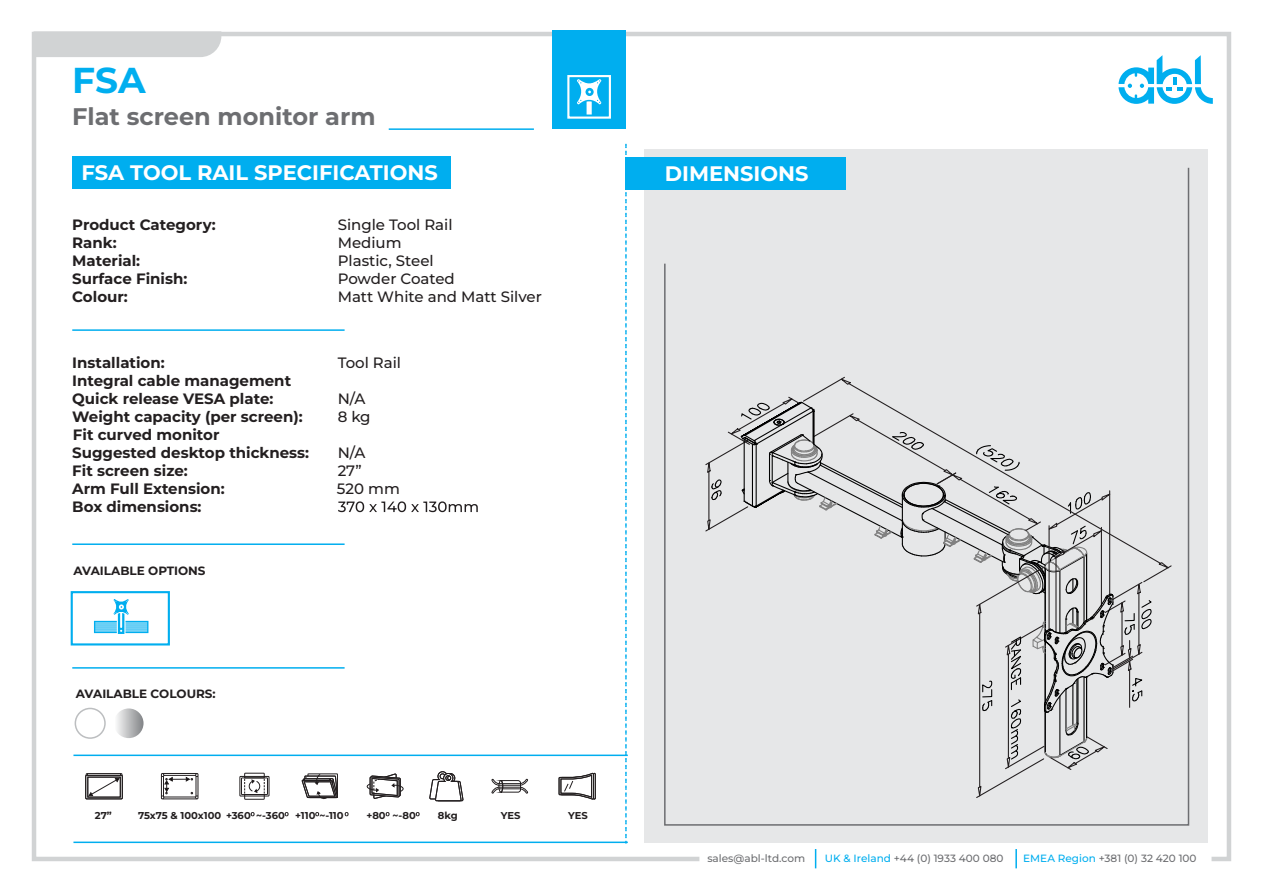
<style>
.page{position:relative;width:1263px;height:893px;background:#fff}
.page>*{position:absolute;margin:0;border:0;box-sizing:border-box;transform-origin:0 0}
.t1{font:700 36px "Montserrat";color:#00aeef}
.t2{font:700 24px "Montserrat";color:#6d6e71}
.t3{font:700 21px "Montserrat";color:#fff}
.t4{font:700 15px/18px "Montserrat";color:#231f20}
.t5{font:500 15px "Montserrat";color:#231f20}
.t6{font:700 12px "Montserrat";color:#231f20}
.t7{font:500 10.5px "Montserrat";color:#6d6e71}
.t8{font:700 9.9px "Montserrat";color:#231f20}
.s1{color:#00aeef}
</style>
<div class="page">
<div style="left:32px;top:32px;width:1199px;height:829px;background:#fff;border:4px solid #d1d3d4"></div>
<svg style="left:1118px;top:55px;width:95px;height:49px"></svg>
<div style="left:33px;top:31px;width:188px;height:26px;background:#d1d3d4"></div>
<div style="left:552px;top:31px;width:74px;height:98px;background:#00aeef"></div>
<svg style="left:577px;top:79px;width:25px;height:36px"></svg>
<div style="left:567px;top:75px;width:44px;height:44px;border:2px solid #fff"></div>
<hr style="left:389px;top:128px;width:145px;height:2px;background:#00aeef">
<svg style="left:699px;top:849px;width:512px;height:19px"></svg>
<hr style="left:72px;top:329px;width:273px;height:2px;background:#00aeef">
<hr style="left:72px;top:543px;width:273px;height:2px;background:#00aeef">
<hr style="left:72px;top:667px;width:273px;height:2px;background:#00aeef">
<svg style="left:625px;top:143px;width:2px;height:698px"></svg>
<div style="left:644px;top:149px;width:564px;height:693px;background:#e6e7e8"></div>
<div style="left:626px;top:157px;width:220px;height:33px;background:#00aeef"></div>
<svg style="left:664px;top:167px;width:526px;height:659px"></svg>
<svg style="left:704px;top:375px;width:468px;height:424px"></svg>
<div style="left:72px;top:156px;width:379px;height:33px;background:#00aeef"></div>
<svg style="left:338px;top:501px;width:140px;height:11px"></svg>
<div style="left:75px;top:708px;width:31px;height:31px;border:2px solid #bcbec0;border-radius:50%"></div>
<svg style="left:114px;top:708px;width:30px;height:30px"></svg>
<svg style="left:94px;top:599px;width:54px;height:35px"></svg>
<div style="left:71px;top:591px;width:99px;height:54px;border:2px solid #00aeef"></div>
<hr style="left:73px;top:755px;width:555px;height:1px;background:#00aeef">
<hr style="left:73px;top:841px;width:555px;height:2px;background:#00aeef">
<svg style="left:251px;top:812px;width:4px;height:4px"></svg>
<svg style="left:285px;top:812px;width:4px;height:4px"></svg>
<svg style="left:315px;top:812px;width:4px;height:4px"></svg>
<svg style="left:345px;top:812px;width:4px;height:4px"></svg>
<div style="left:86px;top:773px;width:36px;height:24px;border:1px solid #231f20"></div>
<div style="left:85px;top:775px;width:38px;height:24px;border:1px solid #231f20"></div>
<svg style="left:87px;top:774px;width:34px;height:23px"></svg>
<svg style="left:161px;top:773px;width:37px;height:27px"></svg>
<div style="left:239px;top:776px;width:30px;height:20px;border:1px solid #231f20"></div>
<div style="left:241px;top:777px;width:27px;height:18px;border:1px solid #231f20"></div>
<svg style="left:244px;top:772px;width:21px;height:28px"></svg>
<svg style="left:301px;top:773px;width:37px;height:26px"></svg>
<svg style="left:366px;top:774px;width:38px;height:25px"></svg>
<svg style="left:429px;top:771px;width:35px;height:30px"></svg>
<svg style="left:491px;top:778px;width:37px;height:16px"></svg>
<svg style="left:558px;top:772px;width:38px;height:27px"></svg>
<svg style="left:386px;top:812px;width:4px;height:4px"></svg>
<svg style="left:416px;top:812px;width:4px;height:4px"></svg>
<h1 class="t1" style="left:72px;top:57px;width:75px">FSA</h1>
<h2 class="t2" style="left:72px;top:101px;width:305px">Flat screen monitor arm</h2>
<h3 class="t3" style="left:81px;top:159px;width:358px">FSA TOOL RAIL SPECIFICATIONS</h3>
<p class="t4" style="left:72px;top:215px;width:145px">Product Category:</p>
<p class="t5" style="left:338px;top:214px;width:116px">Single Tool Rail</p>
<p class="t4" style="left:72px;top:233px;width:46px">Rank:</p>
<p class="t5" style="left:338px;top:232px;width:65px">Medium</p>
<p class="t4" style="left:72px;top:251px;width:69px">Material:</p>
<p class="t5" style="left:338px;top:250px;width:97px">Plastic, Steel</p>
<p class="t4" style="left:72px;top:269px;width:117px">Surface Finish:</p>
<p class="t5" style="left:338px;top:268px;width:119px">Powder Coated</p>
<p class="t4" style="left:72px;top:287px;width:57px">Colour:</p>
<p class="t5" style="left:338px;top:286px;width:206px">Matt White and Matt Silver</p>
<p class="t4" style="left:72px;top:353px;width:94px">Installation:</p>
<p class="t5" style="left:338px;top:353px;width:65px">Tool Rail</p>
<p class="t4" style="left:72px;top:371px;width:220px">Integral cable management<br>Quick release VESA plate:</p>
<p class="t5" style="left:338px;top:389px;width:29px">N/A</p>
<p class="t4" style="left:72px;top:407px;width:232px">Weight capacity (per screen):</p>
<p class="t5" style="left:338px;top:407px;width:34px">8 kg</p>
<p class="t4" style="left:72px;top:443px;width:238px">Suggested desktop thickness:</p>
<p class="t5" style="left:338px;top:443px;width:29px">N/A</p>
<p class="t4" style="left:72px;top:461px;width:117px">Fit screen size:</p>
<p class="t5" style="left:338px;top:461px;width:26px">27”</p>
<p class="t4" style="left:72px;top:479px;width:154px">Arm Full Extension:</p>
<p class="t5" style="left:337px;top:479px;width:64px">520 mm</p>
<p class="t4" style="left:72px;top:497px;width:131px">Box dimensions:</p>
<p class="t4" style="left:73px;top:426px;width:148px">Fit curved monitor</p>
<p class="t6" style="left:73px;top:563px;width:134px">AVAILABLE OPTIONS</p>
<p class="t6" style="left:76px;top:685px;width:141px">AVAILABLE COLOURS:</p>
<p class="t8" style="left:95px;top:809px;width:18px">27”</p>
<p class="t8" style="left:138px;top:809px;width:207px">75x75 &amp; 100x100 +360 ~-360 +110 ~-110</p>
<p class="t8" style="left:366px;top:809px;width:51px">+80 ~-80</p>
<p class="t8" style="left:438px;top:809px;width:21px">8kg</p>
<p class="t8" style="left:501px;top:809px;width:21px">YES</p>
<p class="t8" style="left:568px;top:809px;width:21px">YES</p>
<h3 class="t3" style="left:665px;top:160px;width:145px">DIMENSIONS</h3>
<p class="t7" style="left:707px;top:851px;width:99px">sales@abl-ltd.com</p>
<p class="t7" style="left:825px;top:851px;width:180px"><span class="s1">UK &amp; Ireland</span> +44 (0) 1933 400 080</p>
<p class="t7" style="left:1023px;top:851px;width:175px"><span class="s1">EMEA Region</span> +381 (0) 32 420 100</p>
</div>
